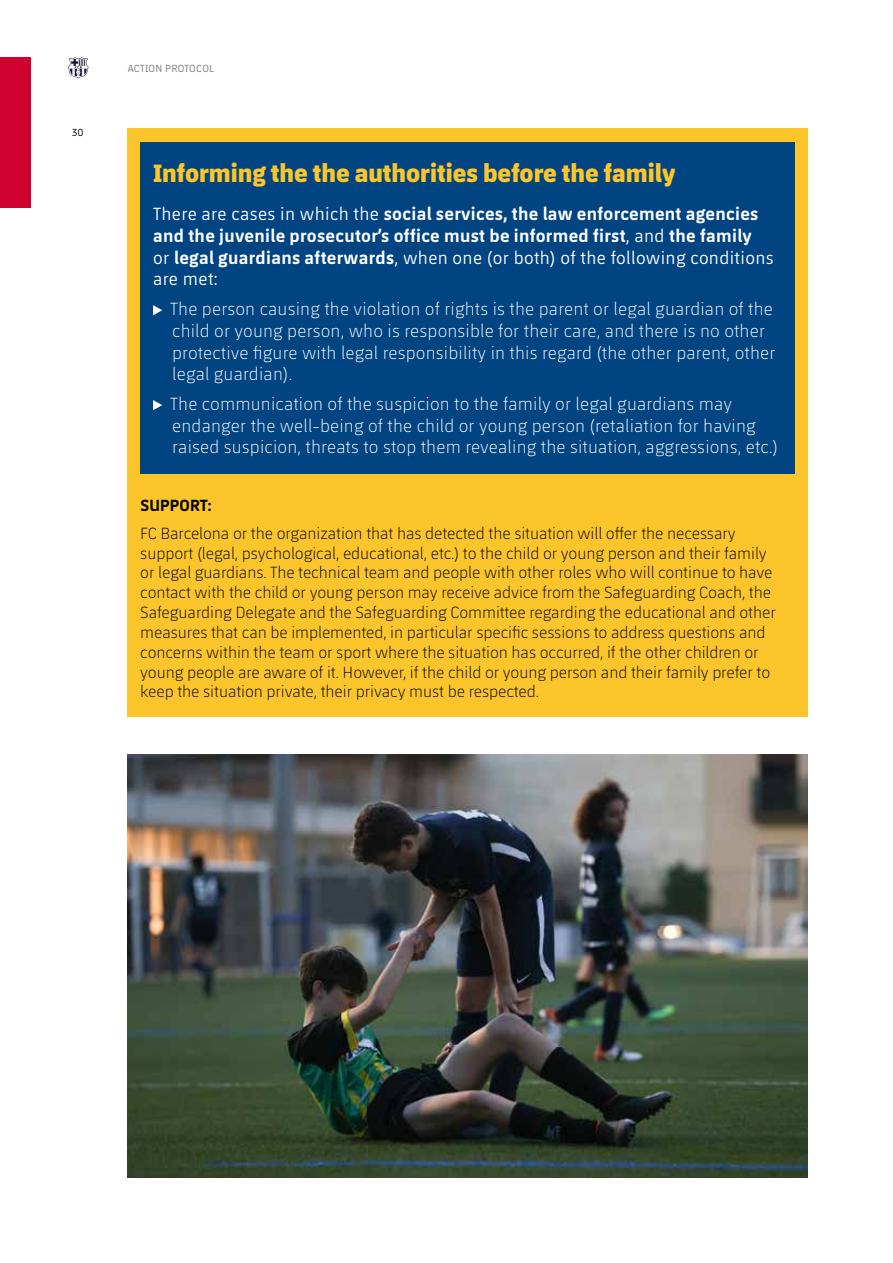
<style>
.page{position:relative;width:893px;height:1263px;background:#fff}
.page>*{position:absolute;margin:0;border:0;box-sizing:border-box;transform-origin:0 0}
.t1{font:800 25.5px "FCBARCELONA";color:#fcc52b}
.t2{font:300 18px/21.6px "FCBARCELONA";letter-spacing:.01em;color:#fff}
.t3{font:700 18px/21.6px "FCBARCELONA";letter-spacing:.02em;color:#fff}
.t4{font:300 16.5px/19.8px "FCBARCELONA";letter-spacing:-.005em;color:#000}
.t5{font:700 16.5px "FCBARCELONA";letter-spacing:.01em;color:#000}
.t6{font:10.5px "FCBARCELONA";letter-spacing:.025em;color:#77757a}
.t7{font:10.5px "FCBARCELONA";color:#000}
.s1{font-weight:400}
</style>
<div class="page">
<div style="left:0;top:57px;width:31px;height:151px;background:#ce012f"></div>
<svg style="left:68px;top:57px;width:21px;height:21px"></svg>
<div style="left:128px;top:128px;width:680px;height:588px;background:#fcc52b"></div>
<div style="left:140px;top:142px;width:655px;height:332px;background:#004482"></div>
<svg style="left:153px;top:305px;width:9px;height:10px"></svg>
<svg style="left:153px;top:400px;width:9px;height:10px"></svg>
<img style="left:128px;top:755px;width:680px;height:423px">
<p class="t7" style="left:72px;top:126px;width:13px">30</p>
<p class="t6" style="left:128px;top:62px;width:88px">ACTION PROTOCOL</p>
<h1 class="t1" style="left:153px;top:155px;width:524px">Informing the the authorities before the family</h1>
<p class="t3" style="left:153px;top:202px;width:622px"><span class="s1">There are cases in which the</span> social services, the law enforcement agencies and the juvenile prosecutor’s office must be informed first<span class="s1">, and</span> the family<br><span class="s1">or</span> legal guardians afterwards<span class="s1">, when one (or both) of the following conditions are met:</span></p>
<p class="t2" style="left:170px;top:298px;width:607px">The person causing the violation of rights is the parent or legal guardian of the child or young person, who is responsible for their care, and there is no other protective figure with legal responsibility in this regard (the other parent, other legal guardian).</p>
<p class="t2" style="left:170px;top:393px;width:610px">The communication of the suspicion to the family or legal guardians may endanger the well-being of the child or young person (retaliation for having raised suspicion, threats to stop them revealing the situation, aggressions, etc.)</p>
<p class="t5" style="left:140px;top:494px;width:73px">SUPPORT:</p>
<p class="t4" style="left:140px;top:523px;width:637px">FC Barcelona or the organization that has detected the situation will offer the necessary support (legal, psychological, educational, etc.) to the child or young person and their family or legal guardians. The technical team and people with other roles who will continue to have contact with the child or young person may receive advice from the Safeguarding Coach, the Safeguarding Delegate and the Safeguarding Committee regarding the educational and other measures that can be implemented, in particular specific sessions to address questions and concerns within the team or sport where the situation has occurred, if the other children or young people are aware of it. However, if the child or young person and their family prefer to keep the situation private, their privacy must be respected.</p>
</div>
